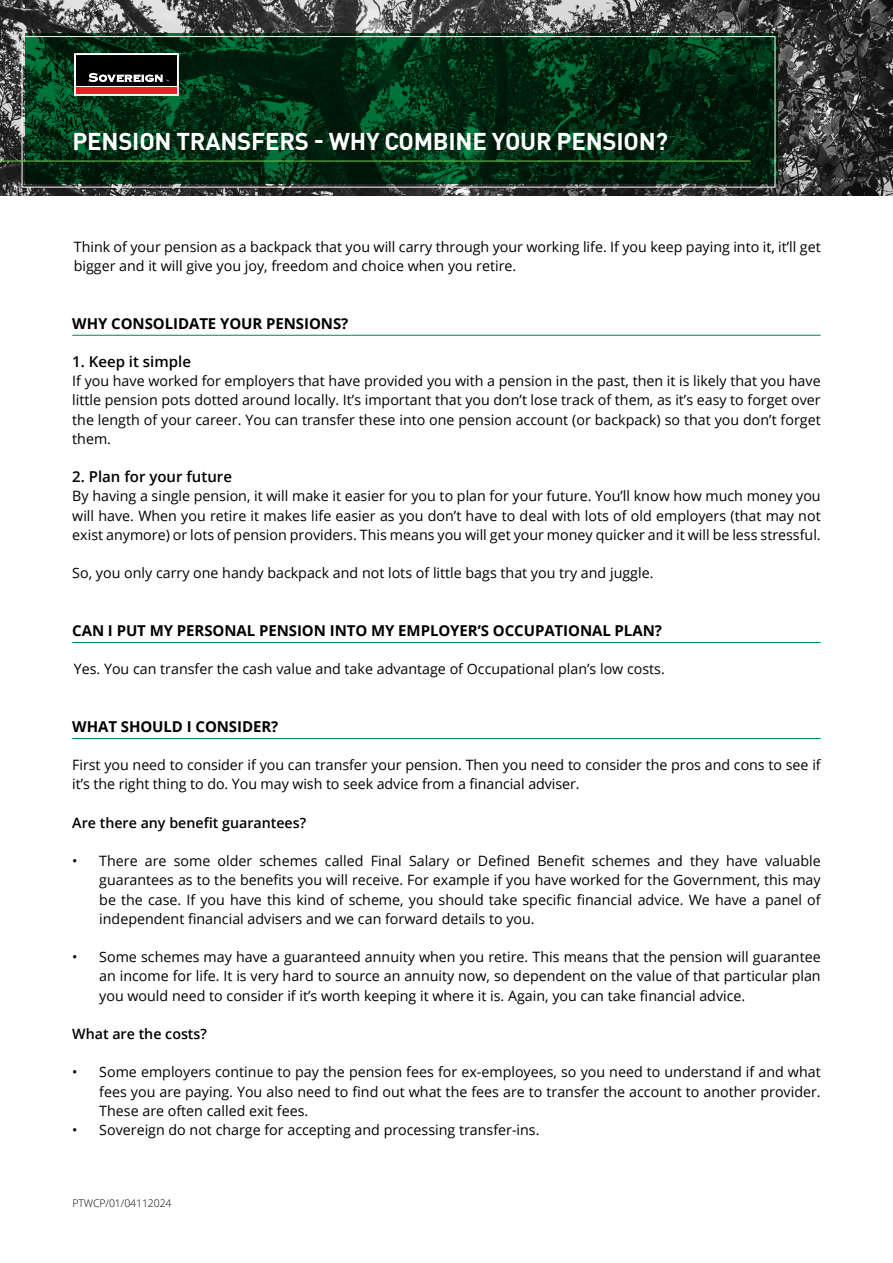
<style>
.page{position:relative;width:893px;height:1263px;background:#fff}
.page>*{position:absolute;margin:0;border:0;box-sizing:border-box;transform-origin:0 0}
.t1{font:700 24px "DINOT";letter-spacing:-.01em;color:#fff}
.t2{font:700 15px "Open Sans";letter-spacing:-.005em;color:#000}
.t3{font:600 15px "Open Sans";color:#000}
.t4{font:14.25px/19.2px "Open Sans";color:#000;text-align:justify}
.t5{font:600 14.25px "Open Sans";color:#000}
.t6{font:600 14.25px "Open Sans";color:#000}
.t7{font:300 10.5px "Open Sans";letter-spacing:-.01em;color:#000}
</style>
<div class="page">
<img style="left:0;top:0;width:893px;height:196px">
<svg style="left:25px;top:34px;width:753px;height:150px"></svg>
<hr style="left:72px;top:335px;width:749px;height:1px;background:#00845b">
<div style="left:22px;top:36px;width:753px;height:151px;border:1px solid #fff"></div>
<svg style="left:74px;top:53px;width:104px;height:43px"></svg>
<hr style="left:0;top:160px;width:750px;height:2px;background:#62bb46">
<hr style="left:72px;top:642px;width:749px;height:1px;background:#00845b">
<hr style="left:72px;top:738px;width:749px;height:1px;background:#00845b">
<h1 class="t1" style="left:72px;top:125px;width:597px">PENSION TRANSFERS - WHY COMBINE YOUR PENSION?</h1>
<p class="t4" style="left:74px;top:237px;width:748px">Think of your pension as a backpack that you will carry through your working life. If you keep paying into it, it’ll get bigger and it will give you joy, freedom and choice when you retire.</p>
<p class="t2" style="left:72px;top:312px;width:278px">WHY CONSOLIDATE YOUR PENSIONS?</p>
<p class="t3" style="left:72px;top:351px;width:120px">1. Keep it simple</p>
<p class="t4" style="left:72px;top:371px;width:750px">If you have worked for employers that have provided you with a pension in the past, then it is likely that you have little pension pots dotted around locally. It’s important that you don’t lose track of them, as it’s easy to forget over the length of your career. You can transfer these into one pension account (or backpack) so that you don’t forget them.</p>
<p class="t3" style="left:72px;top:466px;width:161px">2. Plan for your future</p>
<p class="t4" style="left:72px;top:486px;width:750px">By having a single pension, it will make it easier for you to plan for your future. You’ll know how much money you will have. When you retire it makes life easier as you don’t have to deal with lots of old employers (that may not exist anymore) or lots of pension providers. This means you will get your money quicker and it will be less stressful.</p>
<p class="t4" style="left:72px;top:563px;width:583px">So, you only carry one handy backpack and not lots of little bags that you try and juggle.</p>
<p class="t2" style="left:72px;top:620px;width:591px">CAN I PUT MY PERSONAL PENSION INTO MY EMPLOYER’S OCCUPATIONAL PLAN?</p>
<p class="t4" style="left:74px;top:659px;width:593px">Yes. You can transfer the cash value and take advantage of Occupational plan’s low costs.</p>
<p class="t2" style="left:72px;top:716px;width:208px">WHAT SHOULD I CONSIDER?</p>
<p class="t4" style="left:72px;top:755px;width:750px">First you need to consider if you can transfer your pension. Then you need to consider the pros and cons to see if it’s the right thing to do. You may wish to seek advice from a financial adviser.</p>
<p class="t5" style="left:72px;top:813px;width:235px">Are there any benefit guarantees?</p>
<p class="t4" style="left:99px;top:851px;width:723px;text-indent:-27px">• There are some older schemes called Final Salary or Defined Benefit schemes and they have valuable guarantees as to the benefits you will receive. For example if you have worked for the Government, this may be the case. If you have this kind of scheme, you should take specific financial advice. We have a panel of independent financial advisers and we can forward details to you.</p>
<p class="t4" style="left:99px;top:947px;width:723px;text-indent:-27px">• Some schemes may have a guaranteed annuity when you retire. This means that the pension will guarantee an income for life. It is very hard to source an annuity now, so dependent on the value of that particular plan you would need to consider if it’s worth keeping it where it is. Again, you can take financial advice.</p>
<p class="t6" style="left:72px;top:1024px;width:136px">What are the costs?</p>
<p class="t4" style="left:99px;top:1062px;width:723px;text-indent:-27px">• Some employers continue to pay the pension fees for ex-employees, so you need to understand if and what fees you are paying. You also need to find out what the fees are to transfer the account to another provider.<br>These are often called exit fees.</p>
<p class="t4" style="left:72px;top:1120px;width:469px">• Sovereign do not charge for accepting and processing transfer-ins.</p>
<p class="t7" style="left:72px;top:1196px;width:101px">PTWCP/01/04112024</p>
</div>
